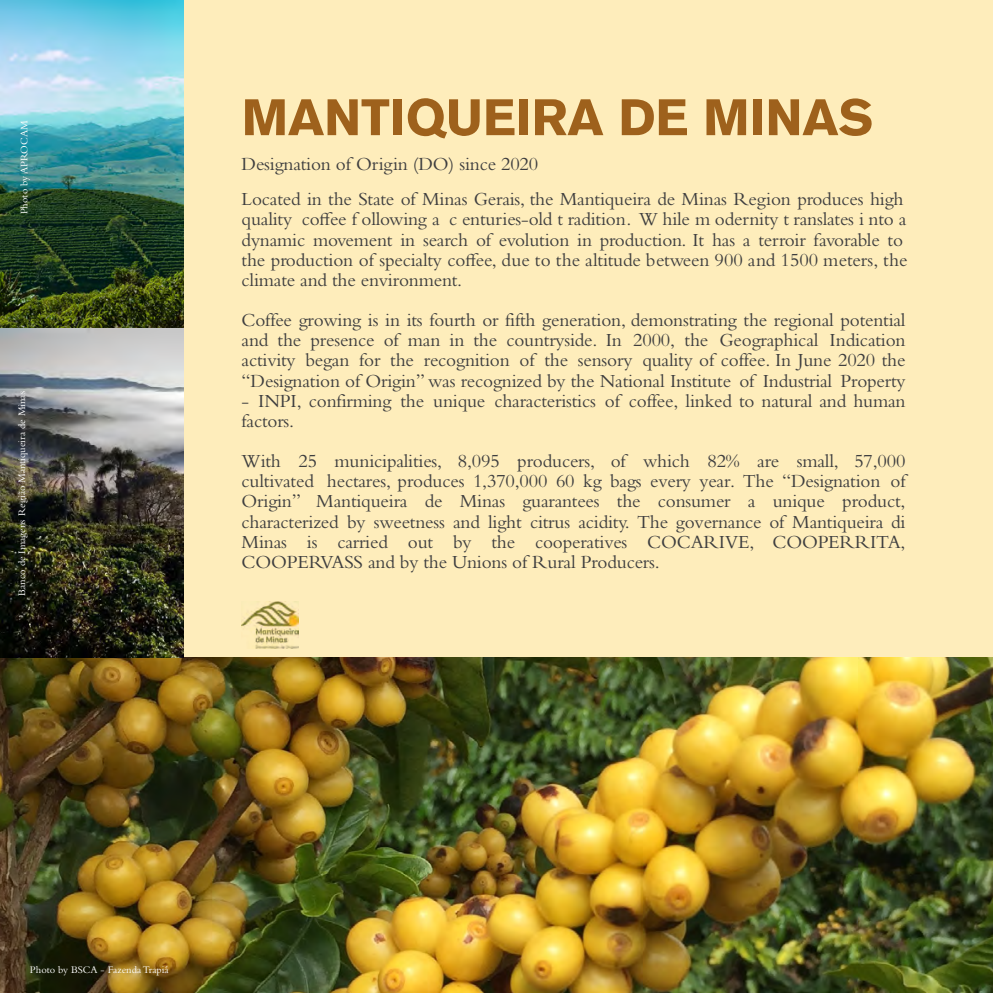
<style>
.page{position:relative;width:993px;height:993px;background:#fff}
.page>*{position:absolute;margin:0;border:0;box-sizing:border-box;transform-origin:0 0}
.t1{font:700 50.75px "Akzidenz Grotesk BQ";color:#9e611c}
.t2{font:19.25px/20.1px "Bembo Std";letter-spacing:-.01em;color:#3e3e3f}
.t3{font:10.5px "Bembo Std";color:#fff}
</style>
<div class="page">
<div style="left:0;top:0;width:992px;height:992px;background:#feedbb"></div>
<img style="left:0;top:657px;width:992px;height:335px">
<img style="left:0;top:0;width:184px;height:657px">
<img style="left:241px;top:601px;width:57px;height:46px">
<p class="t3" style="left:18px;top:214px;width:95px;rotate:-90deg">Photo by APROCAM</p>
<p class="t3" style="left:16px;top:595px;width:206px;rotate:-90deg">Banco de Imagens Região Mantiqueira de Minas</p>
<p class="t1" style="left:241px;top:88px;width:633px">MANTIQUEIRA DE MINAS</p>
<p class="t2" style="left:241px;top:146px;width:663px;line-height:35px">Designation of Origin (DO) since 2020<br>Located in the State of Minas Gerais, the Mantiqueira de Minas Region produces high</p>
<p class="t2" style="left:241px;top:209px;width:667px">quality coffee f ollowing a c enturies-old t radition. W hile m odernity t ranslates i nto a dynamic movement in search of evolution in production. It has a terroir favorable to the production of specialty coffee, due to the altitude between 900 and 1500 meters, the climate and the environment.</p>
<p class="t2" style="left:241px;top:309px;width:665px;text-align:justify">Coffee growing is in its fourth or fifth generation, demonstrating the regional potential and the presence of man in the countryside. In 2000, the Geographical Indication activity began for the recognition of the sensory quality of coffee. In June 2020 the “Designation of Origin” was recognized by the National Institute of Industrial Property</p>
<p class="t2" style="left:241px;top:390px;width:665px">- INPI, confirming the unique characteristics of coffee, linked to natural and human factors.</p>
<p class="t2" style="left:241px;top:450px;width:665px;text-align:justify">With 25 municipalities, 8,095 producers, of which 82% are small, 57,000 cultivated hectares, produces 1,370,000 60 kg bags every year. The “Designation of Origin” Mantiqueira de Minas guarantees the consumer a unique product, characterized by sweetness and light citrus acidity. The governance of Mantiqueira di Minas is carried out by the cooperatives COCARIVE, COOPERRITA, COOPERVASS and by the Unions of Rural Producers.</p>
<p class="t3" style="left:30px;top:962px;width:140px">Photo by BSCA - Fazenda Trapiá</p>
</div>
